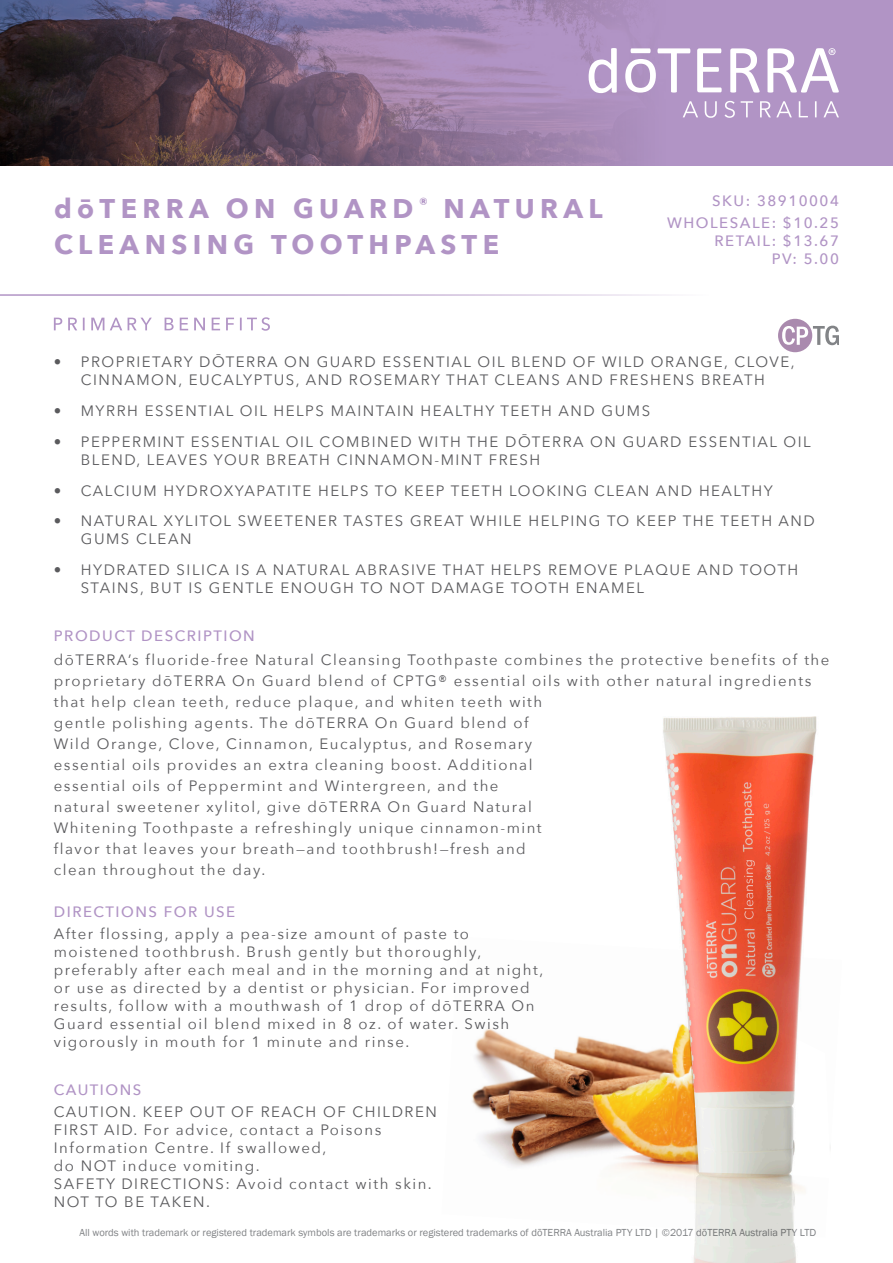
<style>
.page{position:relative;width:893px;height:1263px;background:#fff}
.page>*{position:absolute;margin:0;border:0;box-sizing:border-box;transform-origin:0 0}
.t1{font:700 27px "Avenir Next";letter-spacing:.2em;color:#b194c5}
.Body{font:15px/21px "Avenir Next";letter-spacing:.1em;color:#5a5a5d}
.Directions_Bold_Attr{font:15px/18px "Avenir Next";letter-spacing:.1em;color:#5a5a5d}
.Tag_details{font:500 15px/18px "Avenir Next";letter-spacing:.1em;color:#b194c5;text-align:right}
.Purple_Headers{font:500 15px "Avenir Next";letter-spacing:.1em;color:#b194c5}
.t2{font:10.5px "Franklin Gothic";color:#808285}
</style>
<div class="page">
<img style="left:472px;top:1029px;width:142px;height:138px">
<svg style="left:0;top:0;width:893px;height:166px;background:#836c8b"></svg>
<svg style="left:730px;top:48px;width:30px;height:45px"></svg>
<svg style="left:697px;top:48px;width:25px;height:44px"></svg>
<svg style="left:589px;top:48px;width:28px;height:45px"></svg>
<svg style="left:767px;top:48px;width:72px;height:45px"></svg>
<svg style="left:625px;top:48px;width:65px;height:45px"></svg>
<svg style="left:683px;top:101px;width:156px;height:17px;background:#bfa7cf"></svg>
<hr style="left:0;top:294px;width:839px;height:2px;background:#b194c5">
<svg style="left:54px;top:317px;width:216px;height:14px"></svg>
<svg style="left:778px;top:319px;width:61px;height:33px"></svg>
<img style="left:614px;top:716px;width:217px;height:547px">
<p class="t1" style="left:54px;top:186px;width:550px">dōTERRA ON GUARD <sup>®</sup> NATURAL</p>
<p class="t1" style="left:54px;top:222px;width:447px">CLEANSING TOOTHPASTE</p>
<p class="Tag_details" style="left:712px;top:191px;width:128px">SKU: 38910004</p>
<p class="Tag_details" style="left:667px;top:213px;width:173px">WHOLESALE: $10.25<br>RETAIL: $13.67<br>PV: 5.00</p>
<p class="Body" style="left:54px;top:352px;width:742px;line-height:18px;text-align:center">• PROPRIETARY DŌTERRA ON GUARD ESSENTIAL OIL BLEND OF WILD ORANGE, CLOVE,<br>CINNAMON, EUCALYPTUS, AND ROSEMARY THAT CLEANS AND FRESHENS BREATH</p>
<p class="Body" style="left:54px;top:400px;width:598px">• MYRRH ESSENTIAL OIL HELPS MAINTAIN HEALTHY TEETH AND GUMS</p>
<p class="Body" style="left:81px;top:432px;width:731px;line-height:18px;text-indent:-27px">• PEPPERMINT ESSENTIAL OIL COMBINED WITH THE DŌTERRA ON GUARD ESSENTIAL OIL<br>BLEND, LEAVES YOUR BREATH CINNAMON-MINT FRESH</p>
<p class="Body" style="left:54px;top:479px;width:720px">• CALCIUM HYDROXYAPATITE HELPS TO KEEP TEETH LOOKING CLEAN AND HEALTHY</p>
<p class="Body" style="left:81px;top:511px;width:735px;line-height:18px;text-indent:-27px">• NATURAL XYLITOL SWEETENER TASTES GREAT WHILE HELPING TO KEEP THE TEETH AND<br>GUMS CLEAN</p>
<p class="Body" style="left:81px;top:560px;width:719px;line-height:18px;text-indent:-27px">• HYDRATED SILICA IS A NATURAL ABRASIVE THAT HELPS REMOVE PLAQUE AND TOOTH<br>STAINS, BUT IS GENTLE ENOUGH TO NOT DAMAGE TOOTH ENAMEL</p>
<p class="Purple_Headers" style="left:54px;top:623px;width:203px">PRODUCT DESCRIPTION</p>
<p class="Body" style="left:54px;top:649px;width:777px">dōTERRA’s fluoride-free Natural Cleansing Toothpaste combines the protective benefits of the proprietary dōTERRA On Guard blend of CPTG® essential oils with other natural ingredients that help clean teeth, reduce plaque, and whiten teeth with<br>gentle polishing agents. The dōTERRA On Guard blend of<br>Wild Orange, Clove, Cinnamon, Eucalyptus, and Rosemary<br>essential oils provides an extra cleaning boost. Additional<br>essential oils of Peppermint and Wintergreen, and the<br>natural sweetener xylitol, give dōTERRA On Guard Natural<br>Whitening Toothpaste a refreshingly unique cinnamon-mint<br>flavor that leaves your breath—and toothbrush!—fresh and<br>clean throughout the day.</p>
<p class="Purple_Headers" style="left:54px;top:899px;width:183px">DIRECTIONS FOR USE</p>
<p class="Directions_Bold_Attr" style="left:54px;top:924px;width:491px">After flossing, apply a pea-size amount of paste to moistened toothbrush. Brush gently but thoroughly, preferably after each meal and in the morning and at night, or use as directed by a dentist or physician. For improved results, follow with a mouthwash of 1 drop of dōTERRA On Guard essential oil blend mixed in 8 oz. of water. Swish vigorously in mouth for 1 minute and rinse.</p>
<p class="Purple_Headers" style="left:54px;top:1077px;width:89px">CAUTIONS</p>
<p class="Body" style="left:54px;top:1100px;width:384px">CAUTION. KEEP OUT OF REACH OF CHILDREN</p>
<p class="Body" style="left:54px;top:1120px;width:329px;line-height:18px">FIRST AID. For advice, contact a Poisons<br>Information Centre. If swallowed,<br>do NOT induce vomiting.</p>
<p class="Body" style="left:54px;top:1172px;width:379px">SAFETY DIRECTIONS: Avoid contact with skin.</p>
<p class="Body" style="left:54px;top:1190px;width:158px">NOT TO BE TAKEN.</p>
<p class="t2" style="left:80px;top:1226px;width:738px">All words with trademark or registered trademark symbols are trademarks or registered trademarks of dōTERRA Australia PTY LTD | ©2017 dōTERRA Australia PTY LTD</p>
</div>
